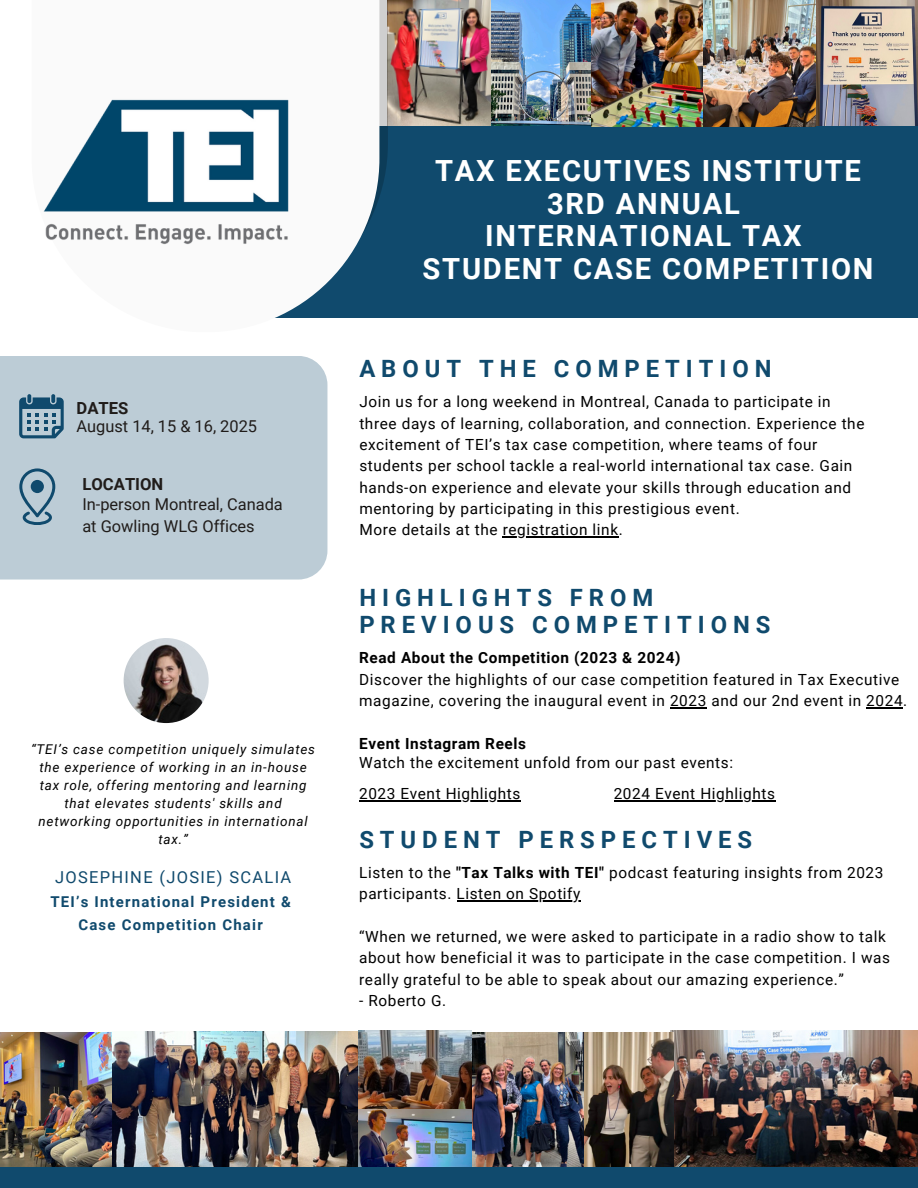
<style>
.page{position:relative;width:918px;height:1188px;background:#fff}
.page>*{position:absolute;margin:0;border:0;box-sizing:border-box;transform-origin:0 0}
.t1{font:700 29.25px/32.7px "Roboto";letter-spacing:.06em;color:#fff;text-align:center}
.t2{font:700 23.85px/27px "Roboto";letter-spacing:.25em;color:#104a6d}
.t3{font:700 16.65px "Roboto";color:#201c1a}
.t4{font:16.5px "Roboto";letter-spacing:.08em;color:#104a6d}
.t5{font:16.35px/22.4px "Roboto";color:#201c1a}
.t6{font:15.3px/21.3px "Roboto";letter-spacing:.04em;color:#000}
.t7{font:700 15px/23.7px "Roboto";letter-spacing:.08em;color:#104a6d;text-align:center}
.t8{font:italic 13.5px/18px "Roboto";letter-spacing:.06em;color:#000;text-align:center}
.s1{font-weight:700}
</style>
<div class="page">
<img style="left:388px;top:0;width:103px;height:126px">
<img style="left:491px;top:0;width:100px;height:126px">
<img style="left:816px;top:0;width:102px;height:126px">
<div style="left:198px;top:126px;width:720px;height:191px;background:#104a6d"></div>
<svg style="left:379px;top:0;width:9px;height:318px"></svg>
<img style="left:198px;top:126px;width:181px;height:192px">
<div style="left:0;top:356px;width:327px;height:224px;background:#bcccd6"></div>
<img style="left:124px;top:638px;width:85px;height:85px;border-radius:50%">
<img style="left:673px;top:1031px;width:245px;height:136px">
<img style="left:591px;top:0;width:225px;height:126px">
<img style="left:111px;top:1031px;width:248px;height:136px">
<img style="left:0;top:1032px;width:111px;height:135px">
<img style="left:359px;top:1031px;width:314px;height:136px">
<svg style="left:19px;top:394px;width:45px;height:44px"></svg>
<svg style="left:19px;top:468px;width:36px;height:57px"></svg>
<div style="left:31px;top:480px;width:13px;height:13px;background:#104a6d;border-radius:50%"></div>
<img style="left:359px;top:1109px;width:112px;height:58px">
<div style="left:0;top:1167px;width:918px;height:21px;background:#104a6d"></div>
<img style="left:43px;top:99px;width:248px;height:147px">
<hr style="left:670px;top:707px;width:37px;height:1px;background:#000">
<hr style="left:866px;top:707px;width:37px;height:1px;background:#000">
<hr style="left:359px;top:801px;width:162px;height:1px;background:#000">
<hr style="left:614px;top:801px;width:162px;height:1px;background:#000">
<hr style="left:503px;top:537px;width:116px;height:1px;background:#000">
<hr style="left:465px;top:900px;width:116px;height:1px;background:#000">
<p class="t3" style="left:77px;top:398px;width:53px">DATES</p>
<p class="t5" style="left:77px;top:416px;width:182px">August 14, 15 &amp; 16, 2025</p>
<p class="t3" style="left:82px;top:474px;width:82px">LOCATION</p>
<p class="t5" style="left:82px;top:493px;width:202px">In-person Montreal, Canada at Gowling WLG Offices</p>
<h2 class="t8" style="left:31px;top:741px;width:286px">“TEI’s case competition uniquely simulates the experience of working in an in-house tax role, offering mentoring and learning that elevates students' skills and networking opportunities in international tax.”</h2>
<h5 class="t4" style="left:55px;top:868px;width:238px">JOSEPHINE (JOSIE) SCALIA</h5>
<p class="t7" style="left:50px;top:890px;width:242px">TEI’s International President &amp;<br>Case Competition Chair</p>
<p class="t1" style="left:435px;top:155px;width:428px">TAX EXECUTIVES INSTITUTE<br>3RD ANNUAL<br>INTERNATIONAL TAX</p>
<h4 class="t1" style="left:423px;top:253px;width:453px">STUDENT CASE COMPETITION</h4>
<h5 class="t2" style="left:359px;top:356px;width:414px">ABOUT THE COMPETITION</h5>
<h2 class="t6" style="left:359px;top:391px;width:507px">Join us for a long weekend in Montreal, Canada to participate in three days of learning, collaboration, and connection. Experience the excitement of TEI’s tax case competition, where teams of four students per school tackle a real-world international tax case. Gain hands-on experience and elevate your skills through education and mentoring by participating in this prestigious event.<br>More details at the registration link.</h2>
<h5 class="t2" style="left:359px;top:584px;width:413px">HIGHLIGHTS FROM<br>PREVIOUS COMPETITIONS</h5>
<h6 class="t6" style="left:359px;top:647px;width:550px"><span class="s1">Read About the Competition (2023 &amp; 2024)<br></span>Discover the highlights of our case competition featured in Tax Executive magazine, covering the inaugural event in 2023 and our 2nd event in 2024.</h6>
<h2 class="t6" style="left:359px;top:734px;width:376px;line-height:19.2px"><span class="s1">Event Instagram Reels<br></span>Watch the excitement unfold from our past events:</h2>
<h5 class="t6" style="left:359px;top:784px;width:163px">2023 Event Highlights</h5>
<h5 class="t6" style="left:614px;top:784px;width:163px">2024 Event Highlights</h5>
<p class="t2" style="left:359px;top:826px;width:394px">STUDENT PERSPECTIVES</p>
<p class="t6" style="left:359px;top:862px;width:526px">Listen to the <span class="s1">"Tax Talks with TEI"</span> podcast featuring insights from 2023 participants. Listen on Spotify</p>
<p class="t6" style="left:359px;top:926px;width:532px">“When we returned, we were asked to participate in a radio show to talk about how beneficial it was to participate in the case competition. I was really grateful to be able to speak about our amazing experience.”</p>
<p class="t6" style="left:359px;top:990px;width:88px">- Roberto G.</p>
</div>
